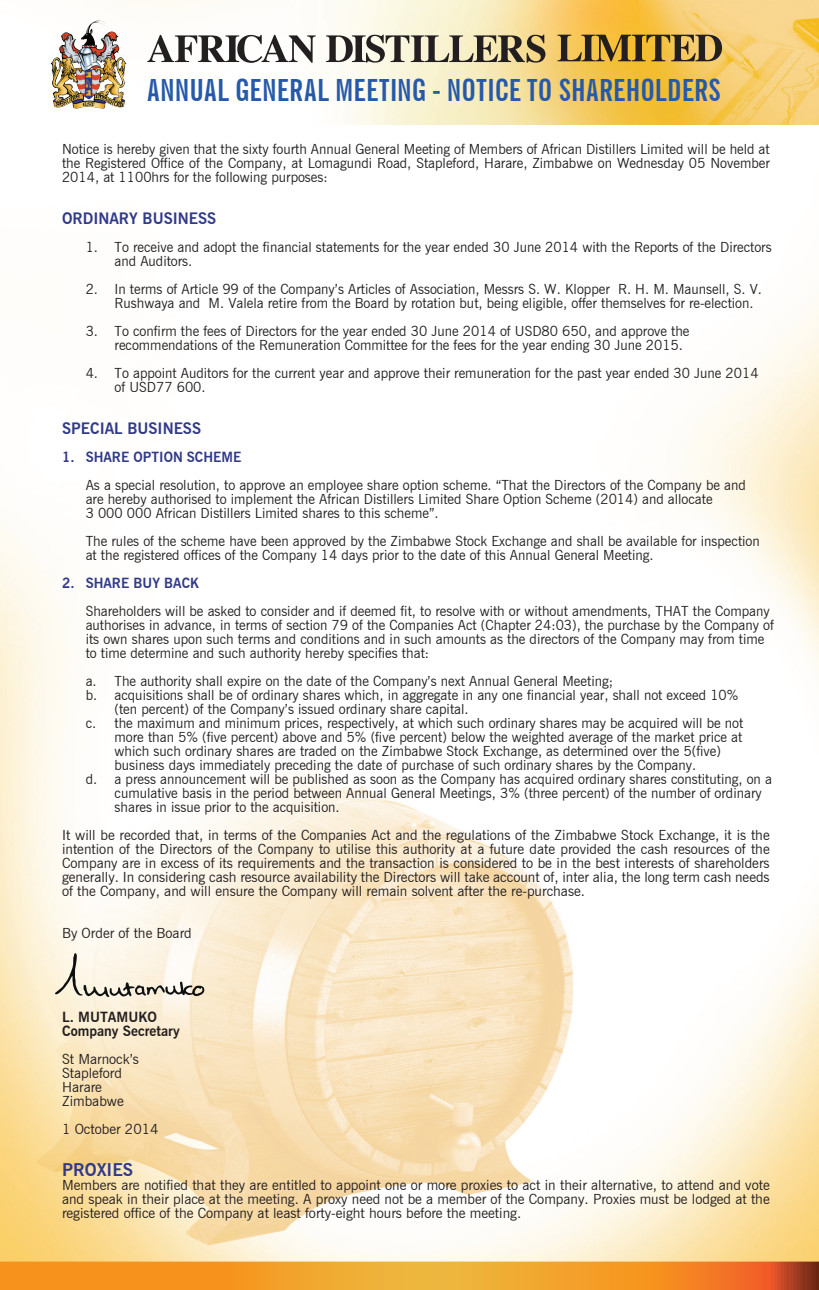
<style>
.page{position:relative;width:819px;height:1290px;background:#fff}
.page>*{position:absolute;margin:0;border:0;box-sizing:border-box;transform-origin:0 0}
.t1{font:700 extra-condensed 30.62px "News Gothic BT";letter-spacing:.01em;color:#265aa9;scale:1.05 1}
.t2{font:700 17.5px "News Gothic BT";color:#313a89}
.t3{font:700 15.75px "News Gothic BT";color:#313a89}
.t4{font:14px/14px "News Gothic BT";color:#231f20}
.t5{font:700 14px "News Gothic BT";color:#313a89}
.t6{font:700 14px/14px "News Gothic BT";color:#231f20}
</style>
<div class="page">
<svg style="left:0;top:1261px;width:819px;height:29px;background:#ef962a"></svg>
<img style="left:0;top:0;width:819px;height:1261px">
<img style="left:21px;top:749px;width:567px;height:500px">
<img style="left:290px;top:0;width:529px;height:124px">
<img style="left:51px;top:21px;width:46px;height:72px">
<svg style="left:147px;top:35px;width:398px;height:28px"></svg>
<svg style="left:557px;top:35px;width:165px;height:26px;background:#9b7e3a"></svg>
<svg style="left:55px;top:953px;width:149px;height:44px;background:#e2dbcd"></svg>
<h1 class="t1" style="left:147px;top:71px;width:547px">ANNUAL GENERAL MEETING - NOTICE TO SHAREHOLDERS</h1>
<p class="t4" style="left:62px;top:142px;width:709px;text-align:justify">Notice is hereby given that the sixty fourth Annual General Meeting of Members of African Distillers Limited will be held at the Registered Office of the Company, at Lomagundi Road, Stapleford, Harare, Zimbabwe on Wednesday 05 November 2014, at 1100hrs for the following purposes:</p>
<p class="t3" style="left:62px;top:209px;width:156px">ORDINARY BUSINESS</p>
<p class="t4" style="left:115px;top:240px;width:658px;text-indent:-29px">1. To receive and adopt the financial statements for the year ended 30 June 2014 with the Reports of the Directors and Auditors.</p>
<p class="t4" style="left:115px;top:282px;width:649px;text-indent:-29px">2. In terms of Article 99 of the Company’s Articles of Association, Messrs S. W. Klopper R. H. M. Maunsell, S. V.<br>Rushwaya and M. Valela retire from the Board by rotation but, being eligible, offer themselves for re-election.</p>
<p class="t4" style="left:115px;top:324px;width:576px;text-indent:-29px">3. To confirm the fees of Directors for the year ended 30 June 2014 of USD80 650, and approve the recommendations of the Remuneration Committee for the fees for the year ending 30 June 2015.</p>
<p class="t4" style="left:115px;top:366px;width:645px;text-indent:-29px">4. To appoint Auditors for the current year and approve their remuneration for the past year ended 30 June 2014 of USD77 600.</p>
<p class="t3" style="left:62px;top:419px;width:140px">SPECIAL BUSINESS</p>
<p class="t5" style="left:62px;top:448px;width:181px">1. SHARE OPTION SCHEME</p>
<p class="t4" style="left:86px;top:478px;width:661px">As a special resolution, to approve an employee share option scheme. “That the Directors of the Company be and are hereby authorised to implement the African Distillers Limited Share Option Scheme (2014) and allocate<br>3 000 000 African Distillers Limited shares to this scheme”.</p>
<p class="t4" style="left:86px;top:534px;width:675px">The rules of the scheme have been approved by the Zimbabwe Stock Exchange and shall be available for inspection at the registered offices of the Company 14 days prior to the date of this Annual General Meeting.</p>
<p class="t5" style="left:62px;top:574px;width:139px">2. SHARE BUY BACK</p>
<p class="t4" style="left:86px;top:604px;width:689px">Shareholders will be asked to consider and if deemed fit, to resolve with or without amendments, THAT the Company authorises in advance, in terms of section 79 of the Companies Act (Chapter 24:03), the purchase by the Company of its own shares upon such terms and conditions and in such amounts as the directors of the Company may from time to time determine and such authority hereby specifies that:</p>
<p class="t4" style="left:86px;top:674px;width:529px">a. The authority shall expire on the date of the Company’s next Annual General Meeting;</p>
<p class="t4" style="left:86px;top:688px;width:654px">b. acquisitions shall be of ordinary shares which, in aggregate in any one financial year, shall not exceed 10%</p>
<p class="t4" style="left:115px;top:702px;width:355px">(ten percent) of the Company’s issued ordinary share capital.</p>
<p class="t4" style="left:86px;top:716px;width:659px">c. the maximum and minimum prices, respectively, at which such ordinary shares may be acquired will be not</p>
<p class="t4" style="left:115px;top:730px;width:629px">more than 5% (five percent) above and 5% (five percent) below the weighted average of the market price at</p>
<p class="t4" style="left:115px;top:744px;width:608px">which such ordinary shares are traded on the Zimbabwe Stock Exchange, as determined over the 5(five)</p>
<p class="t4" style="left:115px;top:758px;width:583px">business days immediately preceding the date of purchase of such ordinary shares by the Company.</p>
<p class="t4" style="left:86px;top:772px;width:687px">d. a press announcement will be published as soon as the Company has acquired ordinary shares constituting, on a</p>
<p class="t4" style="left:115px;top:786px;width:648px">cumulative basis in the period between Annual General Meetings, 3% (three percent) of the number of ordinary</p>
<p class="t4" style="left:115px;top:800px;width:227px">shares in issue prior to the acquisition.</p>
<p class="t4" style="left:62px;top:828px;width:709px;text-align:justify">It will be recorded that, in terms of the Companies Act and the regulations of the Zimbabwe Stock Exchange, it is the intention of the Directors of the Company to utilise this authority at a future date provided the cash resources of the Company are in excess of its requirements and the transaction is considered to be in the best interests of shareholders generally. In considering cash resource availability the Directors will take account of, inter alia, the long term cash needs of the Company, and will ensure the Company will remain solvent after the re-purchase.</p>
<p class="t4" style="left:62px;top:926px;width:131px">By Order of the Board</p>
<p class="t6" style="left:62px;top:1010px;width:119px">L. MUTAMUKO<br>Company Secretary</p>
<p class="t4" style="left:62px;top:1052px;width:78px">St Marnock’s<br>Stapleford<br>Harare<br>Zimbabwe</p>
<p class="t4" style="left:62px;top:1122px;width:98px">1 October 2014</p>
<p class="t2" style="left:62px;top:1159px;width:73px">PROXIES</p>
<p class="t4" style="left:62px;top:1178px;width:709px;text-align:justify">Members are notified that they are entitled to appoint one or more proxies to act in their alternative, to attend and vote and speak in their place at the meeting. A proxy need not be a member of the Company. Proxies must be lodged at the registered office of the Company at least forty-eight hours before the meeting.</p>
</div>
